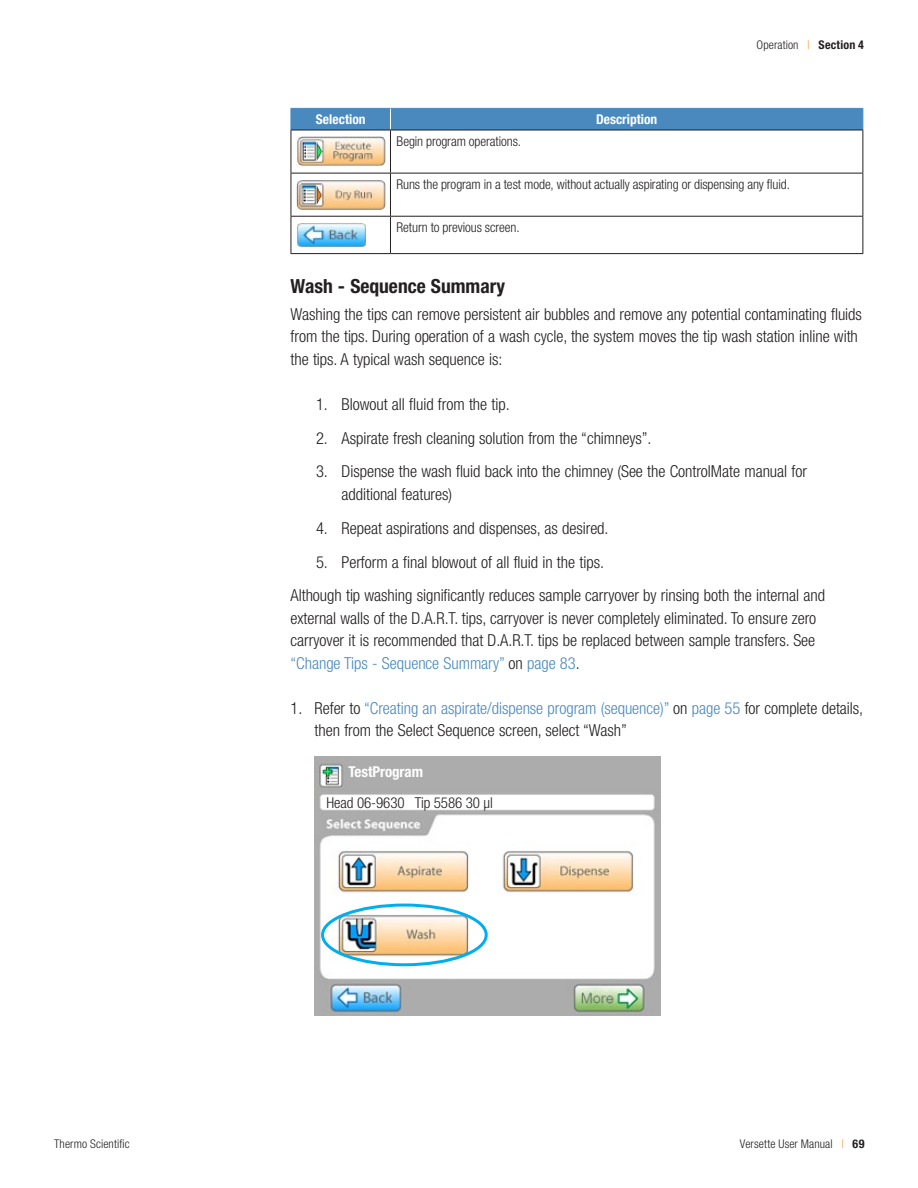
<style>
.page{position:relative;width:918px;height:1188px;background:#fff}
.page>*{position:absolute;margin:0;border:0;box-sizing:border-box;transform-origin:0 0}
.t1{font:700 condensed 19.5px "Helvetica Neue LT Std";color:#231f20}
.t2{font:300 condensed 16.5px/22.5px "Helvetica Neue LT Std";letter-spacing:-.005em;color:#231f20}
.t3{font:300 condensed 15px "Helvetica Neue LT Std";letter-spacing:-.005em;color:#231f20}
.t4{font:700 condensed 15px "Helvetica Neue LT Std";letter-spacing:-.005em;color:#fff}
.t5{font:300 condensed 13.5px "Helvetica Neue LT Std";letter-spacing:-.005em;color:#231f20}
.t6{font:700 condensed 13.5px "Helvetica Neue LT Std";color:#fff}
.t7{font:300 condensed 12px "Helvetica Neue LT Std";letter-spacing:.01em;color:#231f20}
.s1{color:#f7971d}
.s2{font-weight:700}
.s3{color:#4a89be}
</style>
<div class="page">
<svg style="left:292px;top:139px;width:570px;height:105px"></svg>
<div style="left:291px;top:108px;width:572px;height:22px;background:#4a89be"></div>
<hr style="left:291px;top:130px;width:99px;height:1px;background:#231f20">
<hr style="left:291px;top:130px;width:1px;height:43px;background:#231f20">
<hr style="left:390px;top:130px;width:473px;height:1px;background:#231f20">
<hr style="left:862px;top:130px;width:1px;height:43px;background:#231f20">
<hr style="left:291px;top:173px;width:99px;height:1px;background:#231f20">
<hr style="left:291px;top:173px;width:1px;height:43px;background:#231f20">
<hr style="left:390px;top:173px;width:473px;height:1px;background:#231f20">
<hr style="left:862px;top:173px;width:1px;height:43px;background:#231f20">
<hr style="left:291px;top:216px;width:99px;height:1px;background:#231f20">
<hr style="left:291px;top:217px;width:1px;height:36px;background:#231f20">
<hr style="left:390px;top:216px;width:473px;height:1px;background:#231f20">
<hr style="left:862px;top:217px;width:1px;height:36px;background:#231f20">
<hr style="left:291px;top:253px;width:99px;height:1px;background:#231f20">
<hr style="left:390px;top:253px;width:473px;height:1px;background:#231f20">
<hr style="left:390px;top:130px;width:1px;height:43px;background:#231f20">
<hr style="left:390px;top:173px;width:1px;height:43px;background:#231f20">
<hr style="left:390px;top:217px;width:1px;height:36px;background:#231f20">
<img style="left:297px;top:136px;width:88px;height:30px">
<img style="left:297px;top:179px;width:88px;height:31px">
<img style="left:297px;top:222px;width:69px;height:26px">
<img style="left:315px;top:757px;width:345px;height:259px">
<div style="left:321px;top:904px;width:167px;height:62px;border:3px solid #00aeef;border-radius:50%"></div>
<p class="t7" style="left:757px;top:38px;width:109px">Operation <span class="s1">|</span> <span class="s2">Section 4</span></p>
<p class="t6" style="left:316px;top:111px;width:51px">Selection</p>
<p class="t6" style="left:596px;top:111px;width:63px">Description</p>
<p class="t5" style="left:396px;top:133px;width:126px">Begin program operations.</p>
<p class="t5" style="left:396px;top:176px;width:395px">Runs the program in a test mode, without actually aspirating or dispensing any fluid.</p>
<p class="t5" style="left:396px;top:219px;width:125px">Return to previous screen.</p>
<p class="t1" style="left:291px;top:274px;width:216px">Wash - Sequence Summary</p>
<p class="t2" style="left:291px;top:303px;width:573px">Washing the tips can remove persistent air bubbles and remove any potential contaminating fluids from the tips. During operation of a wash cycle, the system moves the tip wash station inline with the tips. A typical wash sequence is:</p>
<p class="t2" style="left:316px;top:393px;width:195px">1. Blowout all fluid from the tip.</p>
<p class="t2" style="left:316px;top:427px;width:337px">2. Aspirate fresh cleaning solution from the “chimneys”.</p>
<p class="t2" style="left:342px;top:460px;width:467px;text-indent:-26px">3. Dispense the wash fluid back into the chimney (See the ControlMate manual for additional features)</p>
<p class="t2" style="left:316px;top:517px;width:294px">4. Repeat aspirations and dispenses, as desired.</p>
<p class="t2" style="left:291px;top:545px;width:536px;line-height:33.8px;text-indent:26px">5. Perform a final blowout of all fluid in the tips.<br>Although tip washing significantly reduces sample carryover by rinsing both the internal and</p>
<p class="t2" style="left:291px;top:607px;width:527px;text-align:justify">external walls of the D.A.R.T. tips, carryover is never completely eliminated. To ensure zero carryover it is recommended that D.A.R.T. tips be replaced between sample transfers. See <span class="s3">“Change Tips - Sequence Summary”</span> on <span class="s3">page 83</span>.</p>
<p class="t2" style="left:315px;top:697px;width:550px;text-indent:-24px">1. Refer to <span class="s3">“Creating an aspirate/dispense program (sequence)”</span> on <span class="s3">page 55</span> for complete details, then from the Select Sequence screen, select “Wash”</p>
<p class="t4" style="left:349px;top:763px;width:76px">TestProgram</p>
<p class="t3" style="left:327px;top:794px;width:168px">Head 06-9630 Tip 5586 30 μl</p>
<p class="t7" style="left:54px;top:1136px;width:77px">Thermo Scientific</p>
<p class="t7" style="left:740px;top:1136px;width:126px">Versette User Manual <span class="s1">|</span> <span class="s2">69</span></p>
</div>
